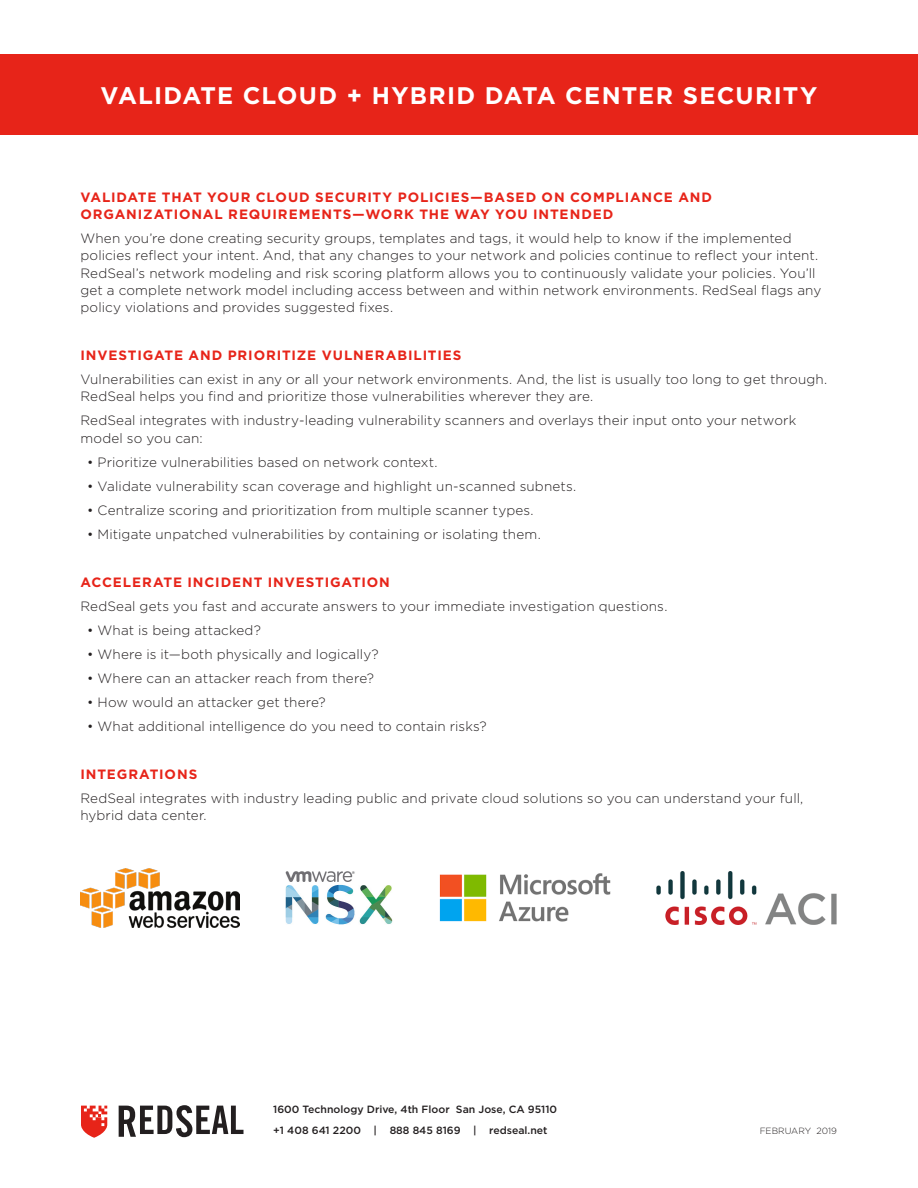
<style>
.page{position:relative;width:918px;height:1188px;background:#fff}
.page>*{position:absolute;margin:0;border:0;box-sizing:border-box;transform-origin:0 0}
.t1{font:700 24px "Gotham";letter-spacing:.05em;color:#fff}
.body_copy{font:300 13.5px/17.2px "Gotham";letter-spacing:.01em;color:#231f20}
.body_copy-2{font:700 13.5px/17.2px "Gotham";letter-spacing:.065em;color:#e72419}
.t2{font:500 10.5px "Gotham";color:#231f20}
.t3{font:300 9px "Gotham";color:#231f20}
</style>
<div class="page">
<div style="left:0;top:54px;width:918px;height:81px;background:#e72419"></div>
<svg style="left:81px;top:1106px;width:26px;height:32px"></svg>
<svg style="left:119px;top:1105px;width:125px;height:32px"></svg>
<img style="left:657px;top:872px;width:180px;height:52px">
<img style="left:81px;top:868px;width:158px;height:60px">
<img style="left:439px;top:874px;width:172px;height:48px">
<img style="left:285px;top:872px;width:108px;height:53px">
<p class="t1" style="left:101px;top:82px;width:718px">VALIDATE CLOUD + HYBRID DATA CENTER SECURITY</p>
<p class="body_copy-2" style="left:80px;top:188px;width:633px">VALIDATE THAT YOUR CLOUD SECURITY POLICIES—BASED ON COMPLIANCE AND<br>ORGANIZATIONAL REQUIREMENTS—WORK THE WAY YOU INTENDED</p>
<p class="body_copy" style="left:80px;top:230px;width:742px">When you’re done creating security groups, templates and tags, it would help to know if the implemented policies reflect your intent. And, that any changes to your network and policies continue to reflect your intent.<br>RedSeal’s network modeling and risk scoring platform allows you to continuously validate your policies. You’ll get a complete network model including access between and within network environments. RedSeal flags any policy violations and provides suggested fixes.</p>
<p class="body_copy-2" style="left:80px;top:346px;width:383px">INVESTIGATE AND PRIORITIZE VULNERABILITIES</p>
<p class="body_copy" style="left:80px;top:371px;width:748px">Vulnerabilities can exist in any or all your network environments. And, the list is usually too long to get through.<br>RedSeal helps you find and prioritize those vulnerabilities wherever they are.</p>
<p class="body_copy" style="left:80px;top:412px;width:717px">RedSeal integrates with industry-leading vulnerability scanners and overlays their input onto your network model so you can:</p>
<p class="body_copy" style="left:87px;top:453px;width:352px">• Prioritize vulnerabilities based on network context.</p>
<p class="body_copy" style="left:87px;top:477px;width:491px">• Validate vulnerability scan coverage and highlight un-scanned subnets.</p>
<p class="body_copy" style="left:87px;top:501px;width:448px">• Centralize scoring and prioritization from multiple scanner types.</p>
<p class="body_copy" style="left:87px;top:525px;width:455px">• Mitigate unpatched vulnerabilities by containing or isolating them.</p>
<p class="body_copy-2" style="left:80px;top:573px;width:311px">ACCELERATE INCIDENT INVESTIGATION</p>
<p class="body_copy" style="left:80px;top:597px;width:588px">RedSeal gets you fast and accurate answers to your immediate investigation questions.</p>
<p class="body_copy" style="left:87px;top:621px;width:175px">• What is being attacked?</p>
<p class="body_copy" style="left:87px;top:645px;width:293px">• Where is it—both physically and logically?</p>
<p class="body_copy" style="left:87px;top:669px;width:288px">• Where can an attacker reach from there?</p>
<p class="body_copy" style="left:87px;top:693px;width:240px">• How would an attacker get there?</p>
<p class="body_copy" style="left:87px;top:717px;width:401px">• What additional intelligence do you need to contain risks?</p>
<p class="body_copy-2" style="left:80px;top:765px;width:118px">INTEGRATIONS</p>
<p class="body_copy" style="left:80px;top:789px;width:724px">RedSeal integrates with industry leading public and private cloud solutions so you can understand your full, hybrid data center.</p>
<p class="t2" style="left:273px;top:1103px;width:285px">1600 Technology Drive, 4th Floor San Jose, CA 95110</p>
<p class="t2" style="left:273px;top:1124px;width:276px">+1 408 641 2200 | 888 845 8169 | redseal.net</p>
<p class="t3" style="left:760px;top:1126px;width:79px">FEBRUARY 2019</p>
</div>
